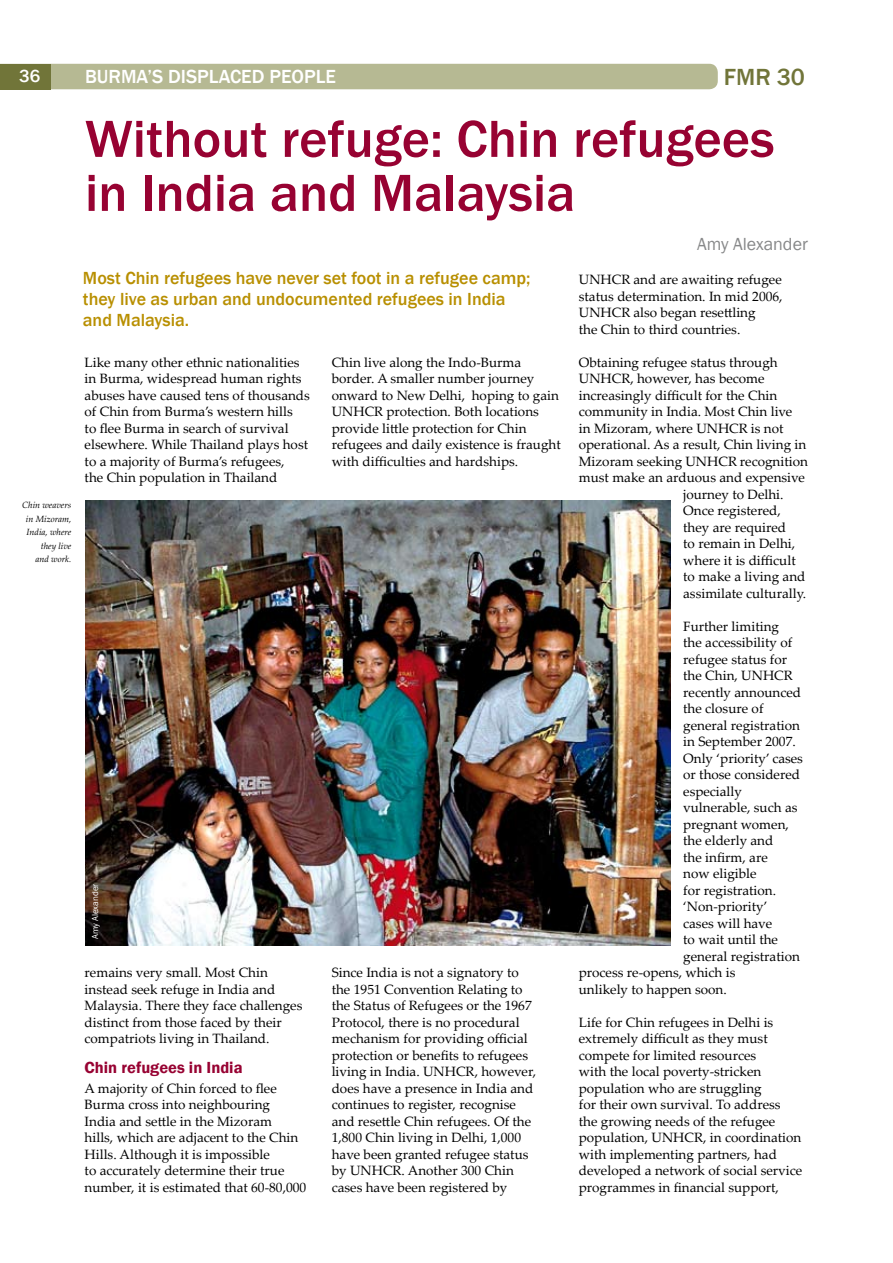
<style>
.page{position:relative;width:893px;height:1263px;background:#fff}
.page>*{position:absolute;margin:0;border:0;box-sizing:border-box;transform-origin:0 0}
.t1{font:500 54px/54px "Franklin Gothic";color:#970232}
.t2{font:500 24px "Franklin Gothic";color:#717539}
.t3{font:500 19.5px "Franklin Gothic";color:#fff}
.t4{font:500 18px/21px "Franklin Gothic";color:#b88f00}
.t5{font:18px "Franklin Gothic";color:#878889}
.t6{font:500 18px "Franklin Gothic";color:#fff}
.t7{font:600 16.5px "Franklin Gothic";color:#970232}
.t8{font:13.5px/16.5px "Palatino Linotype";color:#000}
.t9{font:italic 9px/13.5px "Palatino Linotype";color:#000;text-align:right}
.t10{font:9px "Franklin Gothic";color:#fff}
</style>
<div class="page">
<div style="left:51px;top:64px;width:667px;height:25px;background:#b6b993"></div>
<div style="left:0;top:64px;width:51px;height:25px;background:#717539"></div>
<img style="left:85px;top:500px;width:585px;height:446px">
<h3 class="t6" style="left:19px;top:65px;width:21px">36</h3>
<h3 class="t3" style="left:85px;top:65px;width:26px">Burma</h3>
<h3 class="t3" style="left:147px;top:65px;width:32px">’s disp</h3>
<h3 class="t3" style="left:209px;top:65px;width:22px">laced</h3>
<h3 class="t3" style="left:269px;top:65px;width:13px">peop</h3>
<h3 class="t3" style="left:316px;top:65px;width:20px">le</h3>
<h2 class="t2" style="left:724px;top:63px;width:82px">FMR 30</h2>
<p class="t9" style="left:22px;top:498px;width:51px">Chin weavers in Mizoram,<br>India, where they live<br>and work.</p>
<h1 class="t1" style="left:85px;top:112px;width:691px">Without refuge: Chin refugees in India and Malaysia</h1>
<h3 class="t5" style="left:697px;top:232px;width:112px">Amy Alexander</h3>
<h3 class="t4" style="left:83px;top:268px;width:449px">Most Chin refugees have never set foot in a refugee camp; they live as urban and undocumented refugees in India and Malaysia.</h3>
<p class="t8" style="left:85px;top:353px;width:227px">Like many other ethnic nationalities in Burma, widespread human rights abuses have caused tens of thousands of Chin from Burma’s western hills<br>to flee Burma in search of survival elsewhere. While Thailand plays host to a majority of Burma’s refugees,<br>the Chin population in Thailand</p>
<p class="t8" style="left:332px;top:353px;width:231px">Chin live along the Indo-Burma border. A smaller number journey onward to New Delhi, hoping to gain UNHCR protection. Both locations provide little protection for Chin refugees and daily existence is fraught with difficulties and hardships.</p>
<p class="t10" style="left:90px;top:939px;width:57px;rotate:-90deg">Amy Alexander</p>
<p class="t8" style="left:85px;top:964px;width:219px">remains very small. Most Chin instead seek refuge in India and Malaysia. There they face challenges distinct from those faced by their compatriots living in Thailand.</p>
<p class="t7" style="left:85px;top:1057px;width:159px">Chin refugees in India</p>
<p class="t8" style="left:85px;top:1079px;width:223px">A majority of Chin forced to flee Burma cross into neighbouring<br>India and settle in the Mizoram<br>hills, which are adjacent to the Chin Hills. Although it is impossible<br>to accurately determine their true number, it is estimated that 60-80,000</p>
<p class="t8" style="left:332px;top:964px;width:206px">Since India is not a signatory to the 1951 Convention Relating to the Status of Refugees or the 1967<br>Protocol, there is no procedural mechanism for providing official protection or benefits to refugees living in India. UNHCR, however, does have a presence in India and continues to register, recognise and resettle Chin refugees. Of the<br>1,800 Chin living in Delhi, 1,000 have been granted refugee status by UNHCR. Another 300 Chin cases have been registered by</p>
<p class="t8" style="left:579px;top:271px;width:205px">UNHCR and are awaiting refugee status determination. In mid 2006,<br>UNHCR also began resettling<br>the Chin to third countries.</p>
<p class="t8" style="left:579px;top:353px;width:200px">Obtaining refugee status through</p>
<p class="t8" style="left:579px;top:370px;width:187px">UNHCR, however, has become</p>
<p class="t8" style="left:579px;top:386px;width:200px">increasingly difficult for the Chin</p>
<p class="t8" style="left:579px;top:403px;width:215px">community in India. Most Chin live</p>
<p class="t8" style="left:579px;top:419px;width:206px">in Mizoram, where UNHCR is not</p>
<p class="t8" style="left:579px;top:436px;width:229px">operational. As a result, Chin living in</p>
<p class="t8" style="left:579px;top:452px;width:231px">Mizoram seeking UNHCR recognition</p>
<p class="t8" style="left:579px;top:469px;width:228px">must make an arduous and expensive</p>
<p class="t8" style="left:683px;top:485px;width:102px">journey to Delhi.</p>
<p class="t8" style="left:683px;top:502px;width:99px">Once registered,</p>
<p class="t8" style="left:683px;top:518px;width:105px">they are required</p>
<p class="t8" style="left:683px;top:535px;width:113px">to remain in Delhi,</p>
<p class="t8" style="left:683px;top:551px;width:114px">where it is difficult</p>
<p class="t8" style="left:683px;top:568px;width:124px">to make a living and</p>
<p class="t8" style="left:683px;top:584px;width:124px">assimilate culturally.</p>
<p class="t8" style="left:683px;top:617px;width:97px">Further limiting</p>
<p class="t8" style="left:683px;top:634px;width:111px">the accessibility of</p>
<p class="t8" style="left:683px;top:650px;width:105px">refugee status for</p>
<p class="t8" style="left:683px;top:667px;width:111px">the Chin, UNHCR</p>
<p class="t8" style="left:683px;top:683px;width:119px">recently announced</p>
<p class="t8" style="left:683px;top:700px;width:82px">the closure of</p>
<p class="t8" style="left:683px;top:716px;width:118px">general registration</p>
<p class="t8" style="left:683px;top:733px;width:114px">in September 2007.</p>
<p class="t8" style="left:683px;top:749px;width:121px">Only ‘priority’ cases</p>
<p class="t8" style="left:683px;top:766px;width:118px">or those considered</p>
<p class="t8" style="left:683px;top:782px;width:60px">especially</p>
<p class="t8" style="left:683px;top:799px;width:116px">vulnerable, such as</p>
<p class="t8" style="left:683px;top:815px;width:107px">pregnant women,</p>
<p class="t8" style="left:683px;top:832px;width:92px">the elderly and</p>
<p class="t8" style="left:683px;top:848px;width:86px">the infirm, are</p>
<p class="t8" style="left:683px;top:865px;width:75px">now eligible</p>
<p class="t8" style="left:683px;top:881px;width:94px">for registration.</p>
<p class="t8" style="left:683px;top:898px;width:86px">‘Non-priority’</p>
<p class="t8" style="left:683px;top:914px;width:90px">cases will have</p>
<p class="t8" style="left:683px;top:931px;width:96px">to wait until the</p>
<p class="t8" style="left:683px;top:947px;width:118px">general registration</p>
<p class="t8" style="left:579px;top:964px;width:158px">process re-opens, which is</p>
<p class="t8" style="left:579px;top:980px;width:150px">unlikely to happen soon.</p>
<p class="t8" style="left:579px;top:1013px;width:225px">Life for Chin refugees in Delhi is extremely difficult as they must compete for limited resources<br>with the local poverty-stricken population who are struggling<br>for their own survival. To address the growing needs of the refugee population, UNHCR, in coordination with implementing partners, had developed a network of social service programmes in financial support,</p>
</div>
